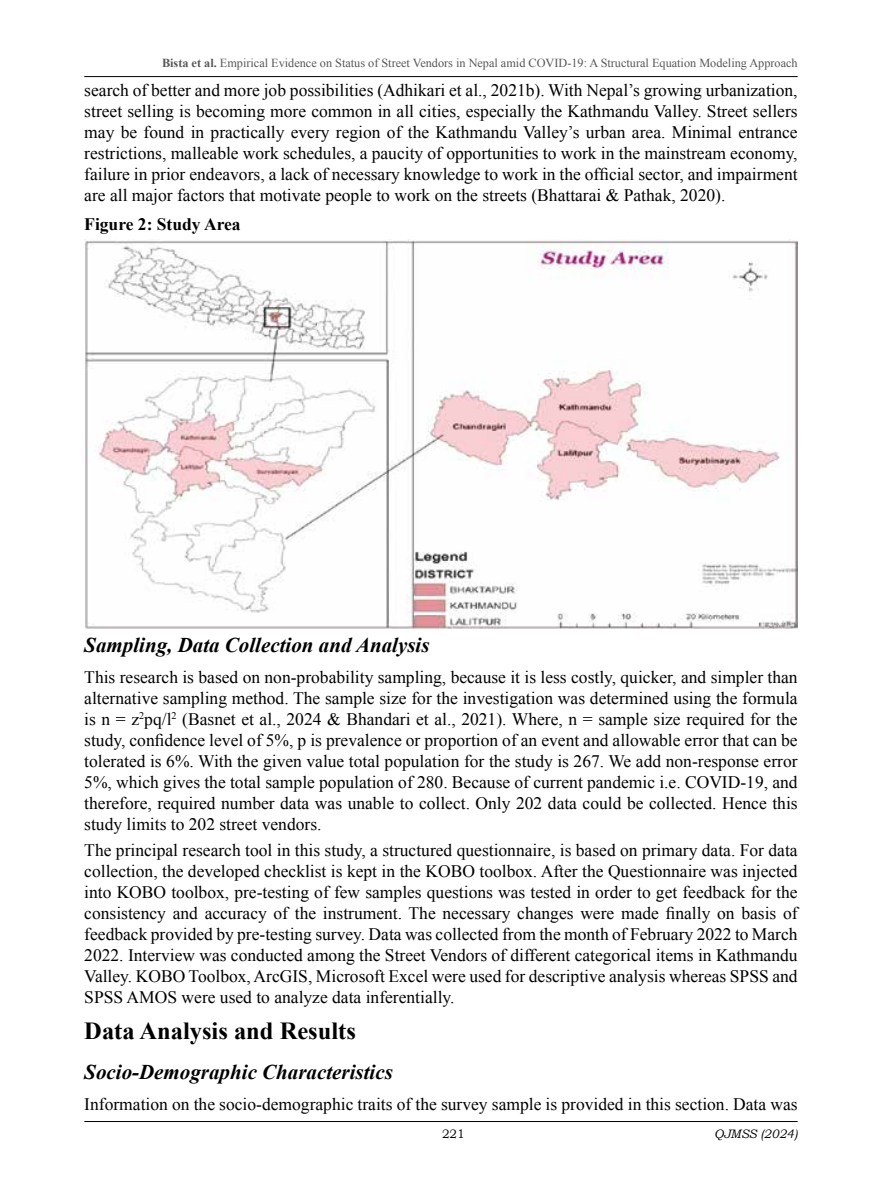
<style>
.page{position:relative;width:882px;height:1197px;background:#fff}
.page>*{position:absolute;margin:0;border:0;box-sizing:border-box;transform-origin:0 0}
.t1{font:700 24.5px "Times New Roman";color:#000}
.t2{font:italic 700 21px "Times New Roman";color:#000}
.t3{font:17.5px/21px "Times New Roman";color:#000;text-align:justify}
.t4{font:700 17.5px "Times New Roman";color:#000}
.t5{font:12.25px "Times New Roman";color:#575756}
.t6{font:italic 12.25px "Bookman Old Style";color:#000}
.t7{font:12.25px "Bookman Old Style";color:#000}
.s1{font-weight:700}
</style>
<div class="page">
<hr style="left:84px;top:76px;width:714px;height:1px;background:#000">
<hr style="left:84px;top:1121px;width:714px;height:1px;background:#000">
<img style="left:84px;top:239px;width:714px;height:390px">
<p class="t5" style="left:162px;top:55px;width:637px"><span class="s1">Bista et al.</span> Empirical Evidence on Status of Street Vendors in Nepal amid COVID-19: A Structural Equation Modeling Approach</p>
<p class="t3" style="left:84px;top:80px;width:715px">search of better and more job possibilities (Adhikari et al., 2021b). With Nepal’s growing urbanization, street selling is becoming more common in all cities, especially the Kathmandu Valley. Street sellers may be found in practically every region of the Kathmandu Valley’s urban area. Minimal entrance restrictions, malleable work schedules, a paucity of opportunities to work in the mainstream economy, failure in prior endeavors, a lack of necessary knowledge to work in the official sector, and impairment are all major factors that motivate people to work on the streets (Bhattarai &amp; Pathak, 2020).</p>
<p class="t4" style="left:84px;top:212px;width:158px">Figure 2: Study Area</p>
<p class="t2" style="left:84px;top:630px;width:347px">Sampling, Data Collection and Analysis</p>
<p class="t3" style="left:84px;top:666px;width:715px">This research is based on non-probability sampling, because it is less costly, quicker, and simpler than alternative sampling method. The sample size for the investigation was determined using the formula is n = z<sup>2</sup>pq/l<sup>2</sup> (Basnet et al., 2024 &amp; Bhandari et al., 2021). Where, n = sample size required for the study, confidence level of 5%, p is prevalence or proportion of an event and allowable error that can be tolerated is 6%. With the given value total population for the study is 267. We add non-response error 5%, which gives the total sample population of 280. Because of current pandemic i.e. COVID-19, and therefore, required number data was unable to collect. Only 202 data could be collected. Hence this study limits to 202 street vendors.</p>
<p class="t3" style="left:84px;top:839px;width:715px">The principal research tool in this study, a structured questionnaire, is based on primary data. For data collection, the developed checklist is kept in the KOBO toolbox. After the Questionnaire was injected into KOBO toolbox, pre-testing of few samples questions was tested in order to get feedback for the consistency and accuracy of the instrument. The necessary changes were made finally on basis of feedback provided by pre-testing survey. Data was collected from the month of February 2022 to March 2022. Interview was conducted among the Street Vendors of different categorical items in Kathmandu Valley. KOBO Toolbox, ArcGIS, Microsoft Excel were used for descriptive analysis whereas SPSS and SPSS AMOS were used to analyze data inferentially.</p>
<h1 class="t1" style="left:84px;top:1014px;width:273px">Data Analysis and Results</h1>
<p class="t2" style="left:84px;top:1058px;width:310px">Socio-Demographic Characteristics</p>
<p class="t3" style="left:84px;top:1094px;width:715px">Information on the socio-demographic traits of the survey sample is provided in this section. Data was</p>
<p class="t7" style="left:442px;top:1126px;width:24px">221</p>
<p class="t6" style="left:714px;top:1126px;width:85px">QJMSS (2024)</p>
</div>
